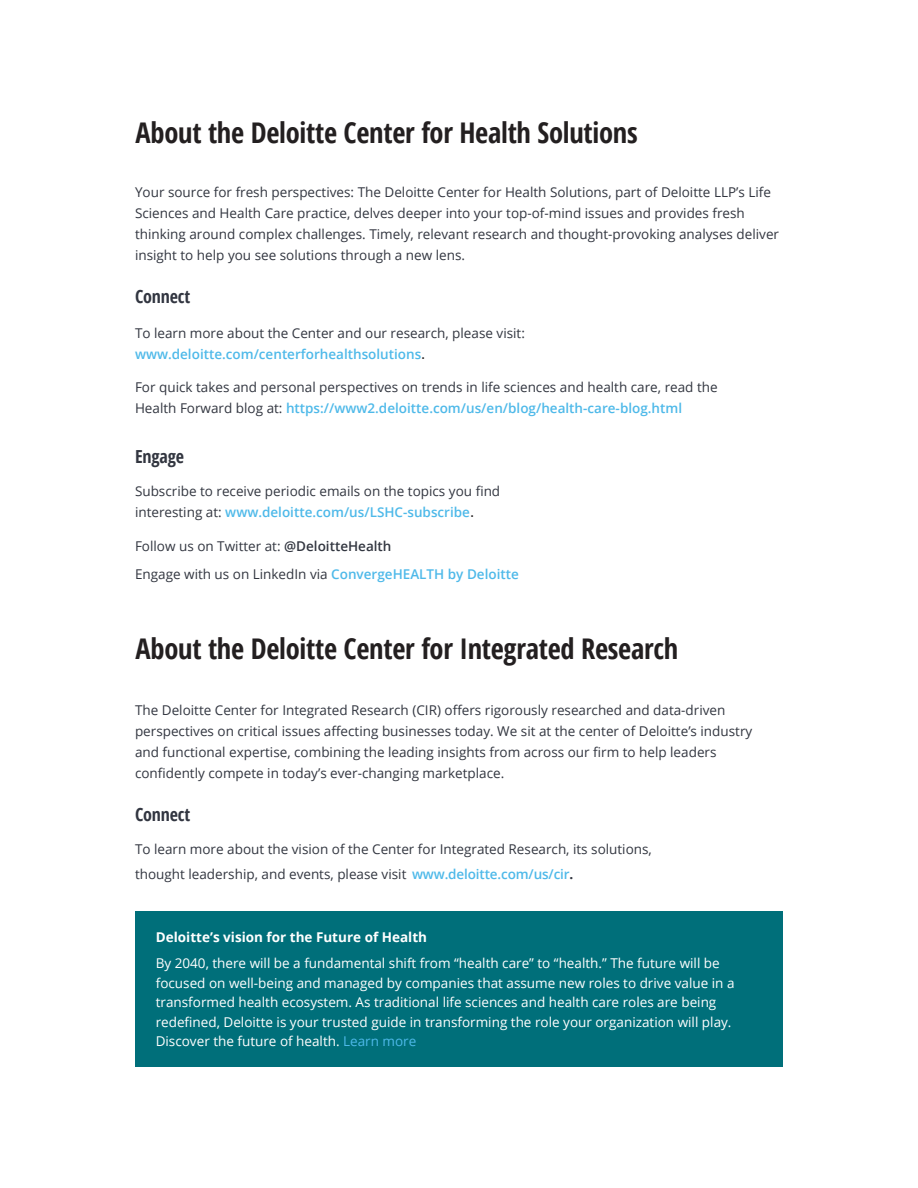
<style>
.page{position:relative;width:918px;height:1188px;background:#fff}
.page>*{position:absolute;margin:0;border:0;box-sizing:border-box;transform-origin:0 0}
.t1{font:700 condensed 28.5px "Open Sans";letter-spacing:-.01em;color:#231f20}
.t2{font:700 condensed 18px "Open Sans";letter-spacing:-.01em;color:#323641}
.t3{font:700 condensed 18px "Open Sans";letter-spacing:-.01em;color:#323640}
.t4{font:13.5px/21px "Open Sans";color:#323640}
.t5{font:13.5px/19.5px "Open Sans";color:#fff}
.t6{font:700 13.5px "Open Sans";color:#fff}
.s1{font-weight:600;color:#4eb9e9}
.s2{font-family:"Calibri";font-size:16.5px;color:#231f20}
.s3{font-weight:600}
.s4{font-weight:700}
.s5{color:#4eb9e9}
</style>
<div class="page">
<div style="left:135px;top:911px;width:648px;height:155px;background:#006f7a"></div>
<h1 class="t1" style="left:136px;top:113px;width:504px">About the Deloitte Center for Health Solutions</h1>
<p class="t4" style="left:135px;top:182px;width:646px">Your source for fresh perspectives: The Deloitte Center for Health Solutions, part of Deloitte LLP’s Life Sciences and Health Care practice, delves deeper into your top-of-mind issues and provides fresh thinking around complex challenges. Timely, relevant research and thought-provoking analyses deliver insight to help you see solutions through a new lens.</p>
<h2 class="t2" style="left:135px;top:284px;width:57px">Connect</h2>
<p class="t4" style="left:135px;top:322px;width:391px">To learn more about the Center and our research, please visit: <span class="s1">www.deloitte.com/centerforhealthsolutions</span><span class="s2">.</span></p>
<p class="t4" style="left:135px;top:376px;width:584px">For quick takes and personal perspectives on trends in life sciences and health care, read the<br>Health Forward blog at: <span class="s1">https://www2.deloitte.com/us/en/blog/health-care-blog.html</span></p>
<h2 class="t3" style="left:135px;top:444px;width:51px">Engage</h2>
<p class="t4" style="left:135px;top:480px;width:367px">Subscribe to receive periodic emails on the topics you find interesting at: <span class="s1">www.deloitte.com/us/LSHC-subscribe</span><span class="s2">.</span></p>
<p class="t4" style="left:135px;top:532px;width:385px;line-height:27.8px">Follow us on Twitter at: <span class="s3">@DeloitteHealth<br></span>Engage with us on LinkedIn via <span class="s1">ConvergeHEALTH by Deloitte</span></p>
<h1 class="t1" style="left:136px;top:629px;width:544px">About the Deloitte Center for Integrated Research</h1>
<p class="t4" style="left:135px;top:699px;width:619px">The Deloitte Center for Integrated Research (CIR) offers rigorously researched and data-driven perspectives on critical issues affecting businesses today. We sit at the center of Deloitte’s industry and functional expertise, combining the leading insights from across our firm to help leaders confidently compete in today’s ever-changing marketplace.</p>
<h2 class="t2" style="left:135px;top:802px;width:57px">Connect</h2>
<p class="t4" style="left:135px;top:836px;width:518px;line-height:25.2px">To learn more about the vision of the Center for Integrated Research, its solutions, thought leadership, and events, please visit <span class="s1">www.deloitte.com/us/cir</span><span class="s4">.</span></p>
<p class="t6" style="left:156px;top:928px;width:273px">Deloitte’s vision for the Future of Health</p>
<p class="t5" style="left:156px;top:953px;width:580px">By 2040, there will be a fundamental shift from “health care” to “health.” The future will be focused on well-being and managed by companies that assume new roles to drive value in a transformed health ecosystem. As traditional life sciences and health care roles are being redefined, Deloitte is your trusted guide in transforming the role your organization will play.<br>Discover the future of health. <span class="s5">Learn more</span></p>
</div>
